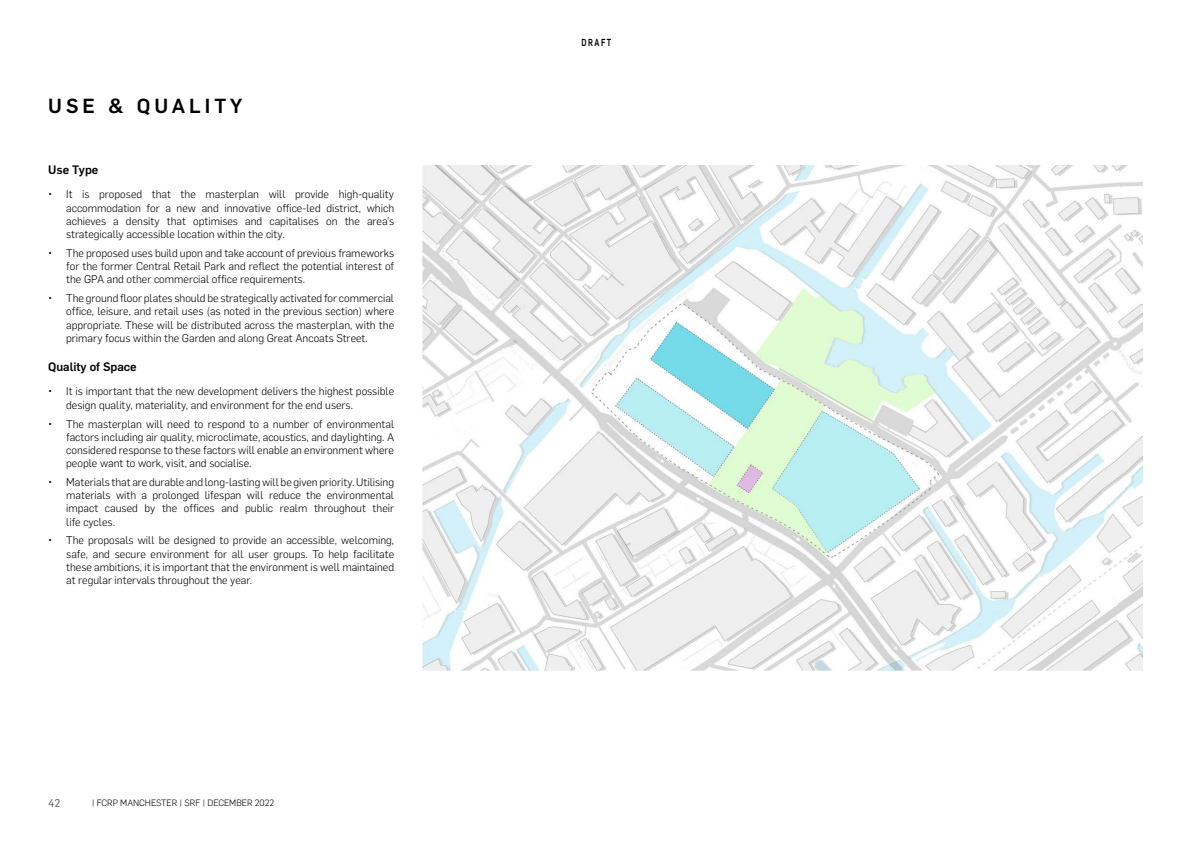
<style>
.page{position:relative;width:1191px;height:842px;background:#fff}
.page>*{position:absolute;margin:0;border:0;box-sizing:border-box;transform-origin:0 0}
.Heading_3_-_H3{font:500 20px "Flama";letter-spacing:.2em;color:#000}
.Heading_4_H4{font:500 12px "Flama";color:#000}
.t1{font:300 11px/13.2px "Flama";color:#000;text-align:justify}
.t2{font:11px "Flama";color:#575756}
.t3{font:500 10px "Flama";letter-spacing:.2em;color:#000;scale:.75 1}
.t4{font:300 9px "Flama";color:#000}
</style>
<div class="page">
<img style="left:422px;top:166px;width:720px;height:504px">
<h3 class="Heading_3_-_H3" style="left:48px;top:92px;width:196px">USE &amp; QUALITY</h3>
<h4 class="Heading_4_H4" style="left:48px;top:161px;width:52px">Use Type</h4>
<p class="t1" style="left:66px;top:187px;width:329px;text-indent:-18px">• It is proposed that the masterplan will provide high-quality accommodation for a new and innovative office-led district, which achieves a density that optimises and capitalises on the area’s strategically accessible location within the city.</p>
<p class="t1" style="left:66px;top:246px;width:329px;text-indent:-18px">• The proposed uses build upon and take account of previous frameworks for the former Central Retail Park and reflect the potential interest of the GPA and other commercial office requirements.</p>
<p class="t1" style="left:66px;top:291px;width:329px;text-indent:-18px">• The ground floor plates should be strategically activated for commercial office, leisure, and retail uses (as noted in the previous section) where appropriate. These will be distributed across the masterplan, with the primary focus within the Garden and along Great Ancoats Street.</p>
<h4 class="Heading_4_H4" style="left:48px;top:358px;width:90px">Quality of Space</h4>
<p class="t1" style="left:66px;top:384px;width:329px;text-indent:-18px">• It is important that the new development delivers the highest possible design quality, materiality, and environment for the end users.</p>
<p class="t1" style="left:66px;top:416px;width:329px;text-indent:-18px">• The masterplan will need to respond to a number of environmental factors including air quality, microclimate, acoustics, and daylighting. A considered response to these factors will enable an environment where people want to work, visit, and socialise.</p>
<p class="t1" style="left:66px;top:475px;width:329px;text-indent:-18px">• Materials that are durable and long-lasting will be given priority. Utilising materials with a prolonged lifespan will reduce the environmental impact caused by the offices and public realm throughout their life cycles.</p>
<p class="t1" style="left:66px;top:533px;width:329px;text-indent:-18px">• The proposals will be designed to provide an accessible, welcoming, safe, and secure environment for all user groups. To help facilitate these ambitions, it is important that the environment is well maintained at regular intervals throughout the year.</p>
<p class="t2" style="left:48px;top:795px;width:14px">42</p>
<p class="t4" style="left:92px;top:797px;width:184px">| FCRP MANCHESTER | SRF | DECEMBER 2022</p>
<p class="t3" style="left:581px;top:35px;width:41px">DRAFT</p>
</div>
